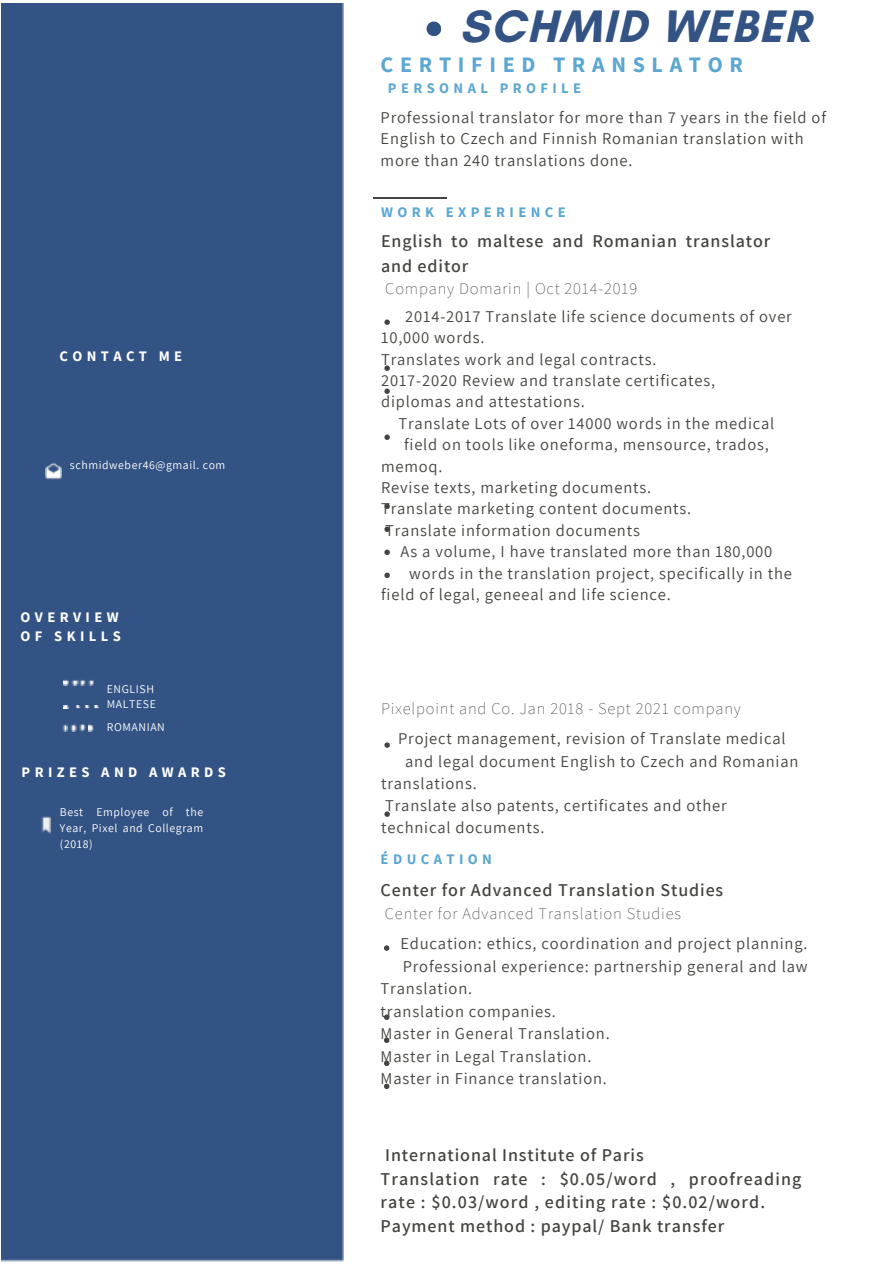
<style>
.page{position:relative;width:894px;height:1264px;background:#fff}
.page>*{position:absolute;margin:0;border:0;box-sizing:border-box;transform-origin:0 0}
.t1{font:700 46.35px "Glacial Indifference";letter-spacing:.035em;color:#335384}
.t2{font:700 22.05px "Source Sans Pro";letter-spacing:.3em;color:#5ba7d1}
.t3{font:600 18px/23.7px "Assistant";letter-spacing:.05em;color:#444440}
.t4{font:16.5px/22.5px "Assistant";letter-spacing:.05em;color:#444440}
.t5{font:700 14.55px/19.2px "Source Sans Pro";letter-spacing:.3em;color:#fff}
.t6{font:700 14.55px "Source Sans Pro";letter-spacing:.3em;color:#5ba7d1}
.t7{font:11.85px/15.8px "Assistant";letter-spacing:.05em;color:#fff}
.s1{font-weight:200}
</style>
<div class="page">
<div style="left:1px;top:3px;width:342px;height:1259px;background:#335384"></div>
<img style="left:45px;top:462px;width:17px;height:17px">
<img style="left:40px;top:816px;width:11px;height:17px">
<svg style="left:62px;top:723px;width:32px;height:8px"></svg>
<svg style="left:63px;top:680px;width:32px;height:5px"></svg>
<svg style="left:63px;top:705px;width:6px;height:3px"></svg>
<svg style="left:75px;top:705px;width:24px;height:6px"></svg>
<svg style="left:384px;top:945px;width:5px;height:5px"></svg>
<svg style="left:384px;top:1014px;width:5px;height:5px"></svg>
<svg style="left:384px;top:1037px;width:5px;height:6px"></svg>
<svg style="left:384px;top:1060px;width:5px;height:6px"></svg>
<svg style="left:384px;top:1083px;width:5px;height:6px"></svg>
<svg style="left:384px;top:319px;width:6px;height:6px"></svg>
<svg style="left:384px;top:365px;width:6px;height:6px"></svg>
<svg style="left:384px;top:388px;width:6px;height:6px"></svg>
<svg style="left:384px;top:434px;width:6px;height:6px"></svg>
<svg style="left:384px;top:503px;width:6px;height:6px"></svg>
<svg style="left:384px;top:526px;width:6px;height:6px"></svg>
<svg style="left:384px;top:549px;width:6px;height:6px"></svg>
<svg style="left:384px;top:572px;width:6px;height:6px"></svg>
<svg style="left:384px;top:742px;width:6px;height:5px"></svg>
<svg style="left:384px;top:811px;width:6px;height:5px"></svg>
<hr style="left:373px;top:197px;width:73px;height:2px;background:#444440">
<div style="left:426px;top:22px;width:15px;height:14px;background:#335384"></div>
<p class="t5" style="left:59px;top:346px;width:124px">CONTACT ME</p>
<h5 class="t7" style="left:70px;top:456px;width:157px">schmidweber46@gmail. com</h5>
<p class="t5" style="left:21px;top:607px;width:102px">OVERVIEW<br>OF SKILLS</p>
<h5 class="t7" style="left:107px;top:680px;width:50px">ENGLISH<br>MALTESE</h5>
<h5 class="t7" style="left:107px;top:718px;width:60px">ROMANIAN</h5>
<h1 class="t5" style="left:22px;top:762px;width:206px">PRIZES AND AWARDS</h1>
<h4 class="t7" style="left:60px;top:803px;width:145px;text-align:justify">Best Employee of the Year, Pixel and Collegram (2018)</h4>
<h4 class="t1" style="left:459px;top:-2px;width:352px">SCHMID WEBER</h4>
<h3 class="t2" style="left:380px;top:51px;width:364px">CERTIFIED TRANSLATOR</h3>
<h2 class="t6" style="left:388px;top:78px;width:195px">PERSONAL PROFILE</h2>
<h3 class="t4" style="left:380px;top:106px;width:447px;line-height:21.3px">Professional translator for more than 7 years in the field of<br>English to Czech and Finnish Romanian translation with more than 240 translations done.</h3>
<p class="t6" style="left:381px;top:202px;width:186px">WORK EXPERIENCE</p>
<h4 class="t3" style="left:381px;top:228px;width:390px;line-height:24.8px">English to maltese and Romanian translator and editor</h4>
<h4 class="t4" style="left:405px;top:273px;width:388px;line-height:28.2px;text-indent:-20px"><span class="s1">Company Domarin | Oct 2014-2019<br></span>2014-2017 Translate life science documents of over</h4>
<h4 class="t4" style="left:381px;top:326px;width:105px">10,000 words.</h4>
<h4 class="t4" style="left:381px;top:347px;width:277px">Translates work and legal contracts.</h4>
<h4 class="t4" style="left:381px;top:369px;width:335px">2017-2020 Review and translate certificates,</h4>
<h4 class="t4" style="left:381px;top:390px;width:205px">diplomas and attestations.</h4>
<h4 class="t4" style="left:398px;top:411px;width:377px">Translate Lots of over 14000 words in the medical</h4>
<h4 class="t4" style="left:404px;top:433px;width:366px">field on tools like oneforma, mensource, trados,</h4>
<h4 class="t4" style="left:381px;top:454px;width:63px">memoq.</h4>
<h4 class="t4" style="left:381px;top:475px;width:271px">Revise texts, marketing documents.</h4>
<h4 class="t4" style="left:381px;top:497px;width:311px">Translate marketing content documents.</h4>
<h4 class="t4" style="left:385px;top:518px;width:256px">Translate information documents</h4>
<h4 class="t4" style="left:400px;top:540px;width:373px">As a volume, I have translated more than 180,000</h4>
<h4 class="t4" style="left:409px;top:561px;width:384px">words in the translation project, specifically in the</h4>
<h4 class="t4" style="left:381px;top:582px;width:291px">field of legal, geneeal and life science.</h4>
<h5 class="t4" style="left:398px;top:693px;width:389px;line-height:29.2px;text-indent:-17px"><span class="s1">Pixelpoint and Co. Jan 2018 - Sept 2021 company<br></span>Project management, revision of Translate medical</h5>
<h5 class="t4" style="left:381px;top:750px;width:419px;line-height:21.8px;text-indent:24px">and legal document English to Czech and Romanian translations.<br>Translate also patents, certificates and other<br>technical documents.</h5>
<p class="t6" style="left:380px;top:849px;width:113px">ÉDUCATION</p>
<h6 class="t3" style="left:380px;top:877px;width:344px">Center for Advanced Translation Studies</h6>
<p class="t4" style="left:400px;top:897px;width:408px;line-height:30.3px;text-indent:-16px"><span class="s1">Center for Advanced Translation Studies<br></span>Education: ethics, coordination and project planning.</p>
<p class="t4" style="left:380px;top:954px;width:428px;text-indent:22px">Professional experience: partnership general and law<br>Translation.<br>translation companies.<br>Master in General Translation.<br>Master in Legal Translation.<br>Master in Finance translation.</p>
<h5 class="t3" style="left:380px;top:1142px;width:422px">International Institute of Paris<br>Translation rate : $0.05/word , proofreading rate : $0.03/word , editing rate : $0.02/word.<br>Payment method : paypal/ Bank transfer</h5>
</div>
